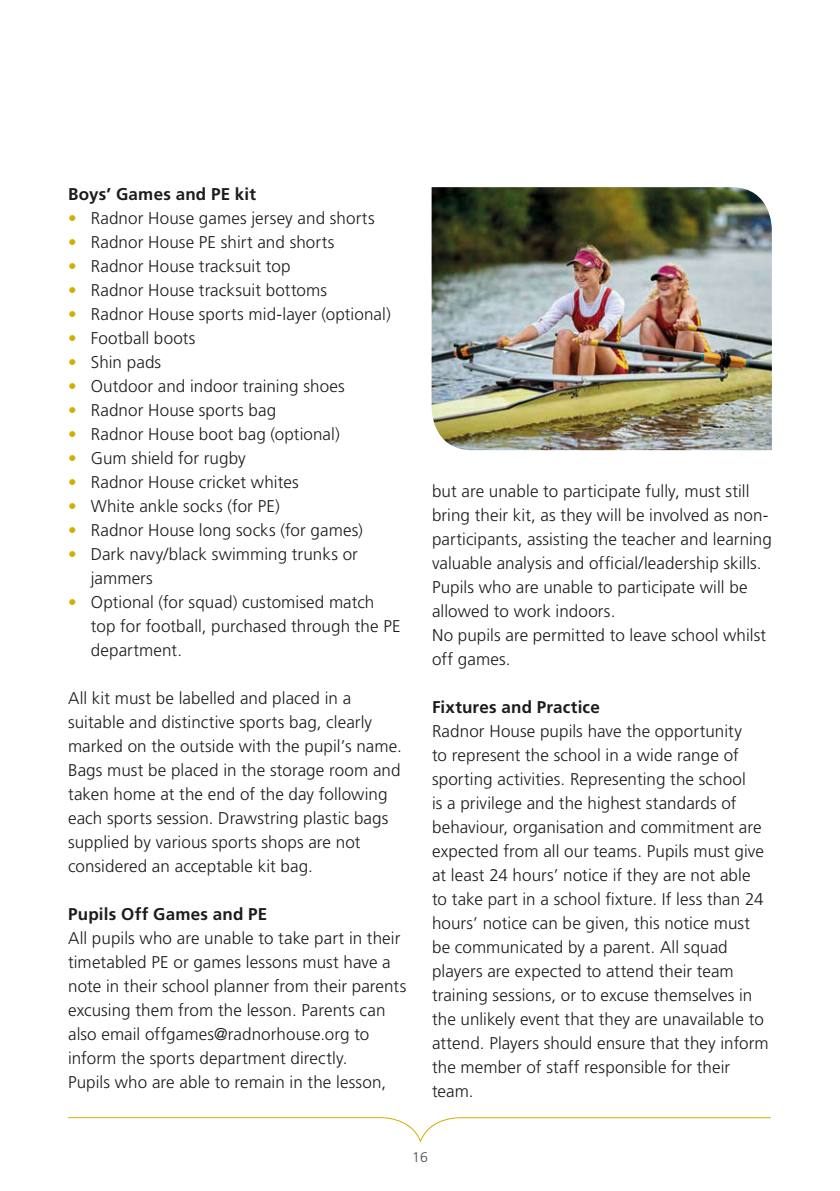
<style>
.page{position:relative;width:840px;height:1191px;background:#fff}
.page>*{position:absolute;margin:0;border:0;box-sizing:border-box;transform-origin:0 0}
.t1{font:300 17px/24px "Frutiger LT Std";letter-spacing:.005em;color:#1c1d1b}
.t2{font:700 17px "Frutiger LT Std";letter-spacing:.015em;color:#1c1d1b}
.t3{font:300 14px "Frutiger LT Std";color:#4a4a48}
.s1{color:#cfaf00}
</style>
<div class="page">
<svg style="left:68px;top:1117px;width:703px;height:25px"></svg>
<img style="left:431px;top:187px;width:340px;height:263px">
<p class="t2" style="left:68px;top:184px;width:189px">Boys’ Games and PE kit</p>
<p class="t1" style="left:68px;top:206px;width:308px"><span class="s1">•</span> Radnor House games jersey and shorts</p>
<p class="t1" style="left:68px;top:230px;width:268px"><span class="s1">•</span> Radnor House PE shirt and shorts</p>
<p class="t1" style="left:68px;top:254px;width:224px"><span class="s1">•</span> Radnor House tracksuit top</p>
<p class="t1" style="left:68px;top:278px;width:260px"><span class="s1">•</span> Radnor House tracksuit bottoms</p>
<p class="t1" style="left:68px;top:302px;width:324px"><span class="s1">•</span> Radnor House sports mid-layer (optional)</p>
<p class="t1" style="left:68px;top:326px;width:129px"><span class="s1">•</span> Football boots</p>
<p class="t1" style="left:68px;top:350px;width:94px"><span class="s1">•</span> Shin pads</p>
<p class="t1" style="left:68px;top:374px;width:278px"><span class="s1">•</span> Outdoor and indoor training shoes</p>
<p class="t1" style="left:68px;top:398px;width:209px"><span class="s1">•</span> Radnor House sports bag</p>
<p class="t1" style="left:68px;top:422px;width:273px"><span class="s1">•</span> Radnor House boot bag (optional)</p>
<p class="t1" style="left:68px;top:446px;width:179px"><span class="s1">•</span> Gum shield for rugby</p>
<p class="t1" style="left:68px;top:470px;width:232px"><span class="s1">•</span> Radnor House cricket whites</p>
<p class="t1" style="left:68px;top:494px;width:213px"><span class="s1">•</span> White ankle socks (for PE)</p>
<p class="t1" style="left:68px;top:518px;width:296px"><span class="s1">•</span> Radnor House long socks (for games)</p>
<p class="t1" style="left:91px;top:542px;width:268px;text-indent:-23px"><span class="s1">•</span> Dark navy/black swimming trunks or jammers</p>
<p class="t1" style="left:91px;top:590px;width:311px;text-indent:-23px"><span class="s1">•</span> Optional (for squad) customised match top for football, purchased through the PE department.</p>
<p class="t1" style="left:68px;top:686px;width:335px">All kit must be labelled and placed in a suitable and distinctive sports bag, clearly marked on the outside with the pupil’s name.<br>Bags must be placed in the storage room and taken home at the end of the day following each sports session. Drawstring plastic bags supplied by various sports shops are not considered an acceptable kit bag.</p>
<p class="t2" style="left:68px;top:904px;width:201px">Pupils Off Games and PE</p>
<p class="t1" style="left:68px;top:926px;width:339px">All pupils who are unable to take part in their timetabled PE or games lessons must have a note in their school planner from their parents excusing them from the lesson. Parents can also email offgames@radnorhouse.org to inform the sports department directly.<br>Pupils who are able to remain in the lesson,</p>
<p class="t1" style="left:432px;top:479px;width:341px">but are unable to participate fully, must still bring their kit, as they will be involved as non&shy;participants, assisting the teacher and learning valuable analysis and official/leadership skills.<br>Pupils who are unable to participate will be allowed to work indoors.<br>No pupils are permitted to leave school whilst off games.</p>
<p class="t2" style="left:432px;top:697px;width:169px">Fixtures and Practice</p>
<p class="t1" style="left:432px;top:719px;width:338px">Radnor House pupils have the opportunity<br>to represent the school in a wide range of sporting activities. Representing the school<br>is a privilege and the highest standards of behaviour, organisation and commitment are expected from all our teams. Pupils must give at least 24 hours’ notice if they are not able to take part in a school fixture. If less than 24 hours’ notice can be given, this notice must be communicated by a parent. All squad players are expected to attend their team training sessions, or to excuse themselves in the unlikely event that they are unavailable to attend. Players should ensure that they inform the member of staff responsible for their team.</p>
<p class="t3" style="left:412px;top:1149px;width:17px">16</p>
</div>
